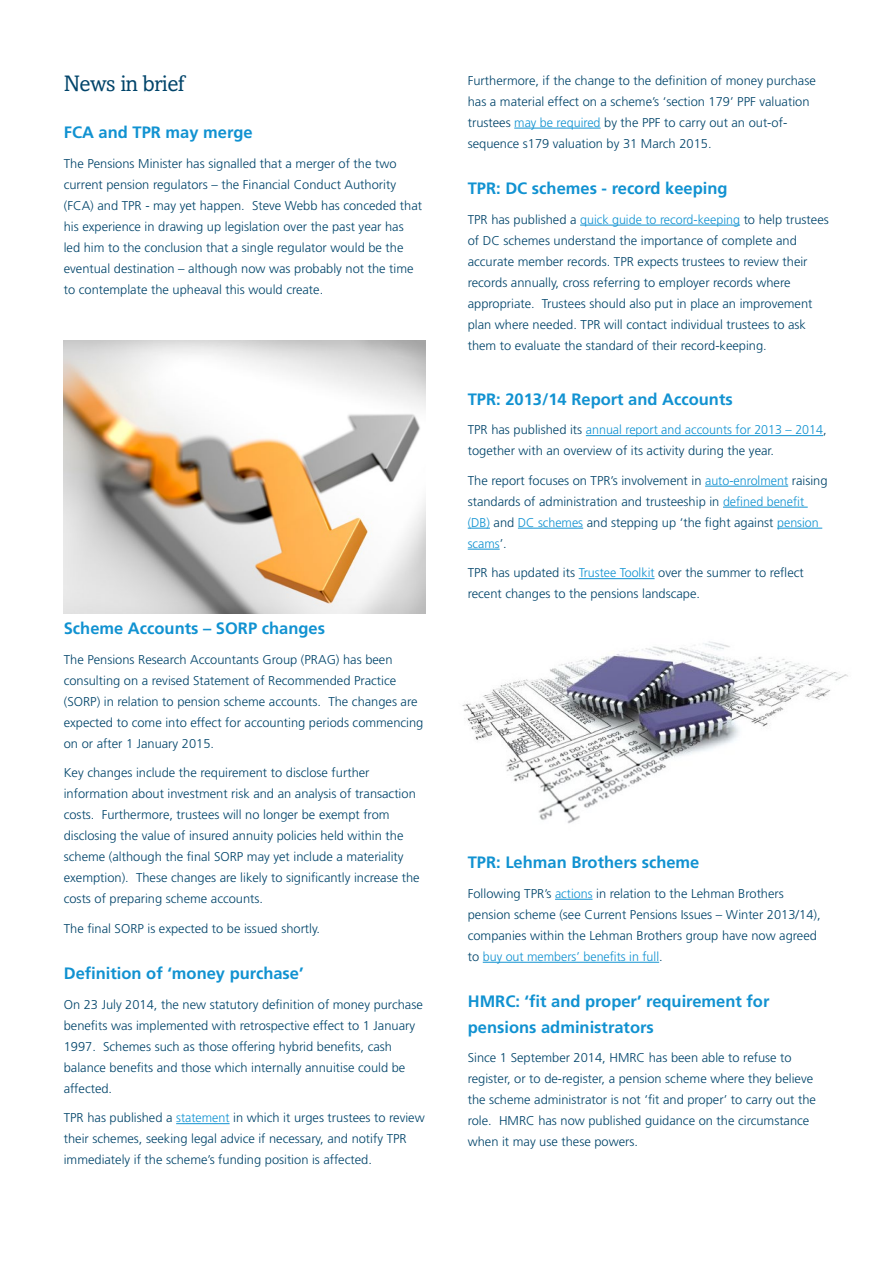
<style>
.page{position:relative;width:893px;height:1263px;background:#fff}
.page>*{position:absolute;margin:0;border:0;box-sizing:border-box;transform-origin:0 0}
.t1{font:22.5px "Amasis MT Std";letter-spacing:-.02em;color:#00446a}
.t2{font:700 16.5px/25.5px "Frutiger LT Std";color:#1192d1}
.t3{font:300 12.75px/21px "Frutiger LT Std";color:#00446a}
.s1{color:#1192d1}
</style>
<div class="page">
<hr style="left:176px;top:1123px;width:54px;height:1px;background:#1192d1">
<hr style="left:514px;top:128px;width:87px;height:1px;background:#1192d1">
<hr style="left:580px;top:225px;width:160px;height:1px;background:#1192d1">
<hr style="left:586px;top:435px;width:237px;height:1px;background:#1192d1">
<hr style="left:705px;top:486px;width:83px;height:1px;background:#1192d1">
<hr style="left:723px;top:507px;width:85px;height:1px;background:#1192d1">
<svg style="left:468px;top:528px;width:22px;height:1px"></svg>
<hr style="left:518px;top:528px;width:65px;height:1px;background:#1192d1">
<hr style="left:777px;top:528px;width:45px;height:1px;background:#1192d1">
<hr style="left:468px;top:549px;width:32px;height:1px;background:#1192d1">
<hr style="left:579px;top:578px;width:76px;height:1px;background:#1192d1">
<hr style="left:555px;top:899px;width:38px;height:1px;background:#1192d1">
<hr style="left:483px;top:962px;width:176px;height:1px;background:#1192d1">
<img style="left:64px;top:340px;width:361px;height:273px">
<img style="left:462px;top:641px;width:386px;height:183px">
<h1 class="t1" style="left:64px;top:71px;width:122px">News in brief</h1>
<p class="t2" style="left:64px;top:120px;width:190px">FCA and TPR may merge</p>
<p class="t3" style="left:64px;top:153px;width:360px">The Pensions Minister has signalled that a merger of the two current pension regulators – the Financial Conduct Authority (FCA) and TPR - may yet happen. Steve Webb has conceded that his experience in drawing up legislation over the past year has led him to the conclusion that a single regulator would be the eventual destination – although now was probably not the time to contemplate the upheaval this would create.</p>
<p class="t2" style="left:64px;top:616px;width:263px">Scheme Accounts – SORP changes</p>
<p class="t3" style="left:64px;top:649px;width:361px">The Pensions Research Accountants Group (PRAG) has been consulting on a revised Statement of Recommended Practice (SORP) in relation to pension scheme accounts. The changes are expected to come into effect for accounting periods commencing on or after 1 January 2015.</p>
<p class="t3" style="left:64px;top:763px;width:357px">Key changes include the requirement to disclose further information about investment risk and an analysis of transaction costs. Furthermore, trustees will no longer be exempt from disclosing the value of insured annuity policies held within the scheme (although the final SORP may yet include a materiality exemption). These changes are likely to significantly increase the costs of preparing scheme accounts.</p>
<p class="t3" style="left:64px;top:918px;width:258px">The final SORP is expected to be issued shortly.</p>
<p class="t2" style="left:64px;top:961px;width:241px">Definition of ‘money purchase’</p>
<p class="t3" style="left:64px;top:994px;width:360px">On 23 July 2014, the new statutory definition of money purchase benefits was implemented with retrospective effect to 1 January 1997. Schemes such as those offering hybrid benefits, cash balance benefits and those which internally annuitise could be affected.</p>
<p class="t3" style="left:64px;top:1108px;width:362px">TPR has published a <span class="s1">statement</span> in which it urges trustees to review their schemes, seeking legal advice if necessary, and notify TPR immediately if the scheme’s funding position is affected.</p>
<p class="t3" style="left:468px;top:70px;width:350px">Furthermore, if the change to the definition of money purchase has a material effect on a scheme’s ‘section 179’ PPF valuation trustees <span class="s1">may be required</span> by the PPF to carry out an out-of&shy;sequence s179 valuation by 31 March 2015.</p>
<p class="t2" style="left:468px;top:176px;width:261px">TPR: DC schemes - record keeping</p>
<p class="t3" style="left:468px;top:209px;width:363px">TPR has published a <span class="s1">quick guide to record-keeping</span> to help trustees of DC schemes understand the importance of complete and accurate member records. TPR expects trustees to review their records annually, cross referring to employer records where appropriate. Trustees should also put in place an improvement plan where needed. TPR will contact individual trustees to ask them to evaluate the standard of their record-keeping.</p>
<p class="t2" style="left:468px;top:386px;width:266px">TPR: 2013/14 Report and Accounts</p>
<p class="t3" style="left:468px;top:420px;width:360px">TPR has published its <span class="s1">annual report and accounts for 2013 – 2014</span>, together with an overview of its activity during the year.</p>
<p class="t3" style="left:468px;top:470px;width:361px">The report focuses on TPR’s involvement in <span class="s1">auto-enrolment</span> raising standards of administration and trusteeship in <span class="s1">defined benefit (DB)</span> and <span class="s1">DC schemes</span> and stepping up ‘the fight against <span class="s1">pension scams</span>’.</p>
<p class="t3" style="left:468px;top:563px;width:338px">TPR has updated its <span class="s1">Trustee Toolkit</span> over the summer to reflect recent changes to the pensions landscape.</p>
<p class="t2" style="left:468px;top:850px;width:233px">TPR: Lehman Brothers scheme</p>
<p class="t3" style="left:468px;top:883px;width:354px">Following TPR’s <span class="s1">actions</span> in relation to the Lehman Brothers pension scheme (see Current Pensions Issues – Winter 2013/14), companies within the Lehman Brothers group have now agreed to <span class="s1">buy out members’ benefits in full</span>.</p>
<p class="t2" style="left:468px;top:989px;width:303px">HMRC: ‘fit and proper’ requirement for pensions administrators</p>
<p class="t3" style="left:468px;top:1048px;width:350px">Since 1 September 2014, HMRC has been able to refuse to register, or to de-register, a pension scheme where they believe the scheme administrator is not ‘fit and proper’ to carry out the role. HMRC has now published guidance on the circumstance when it may use these powers.</p>
</div>
